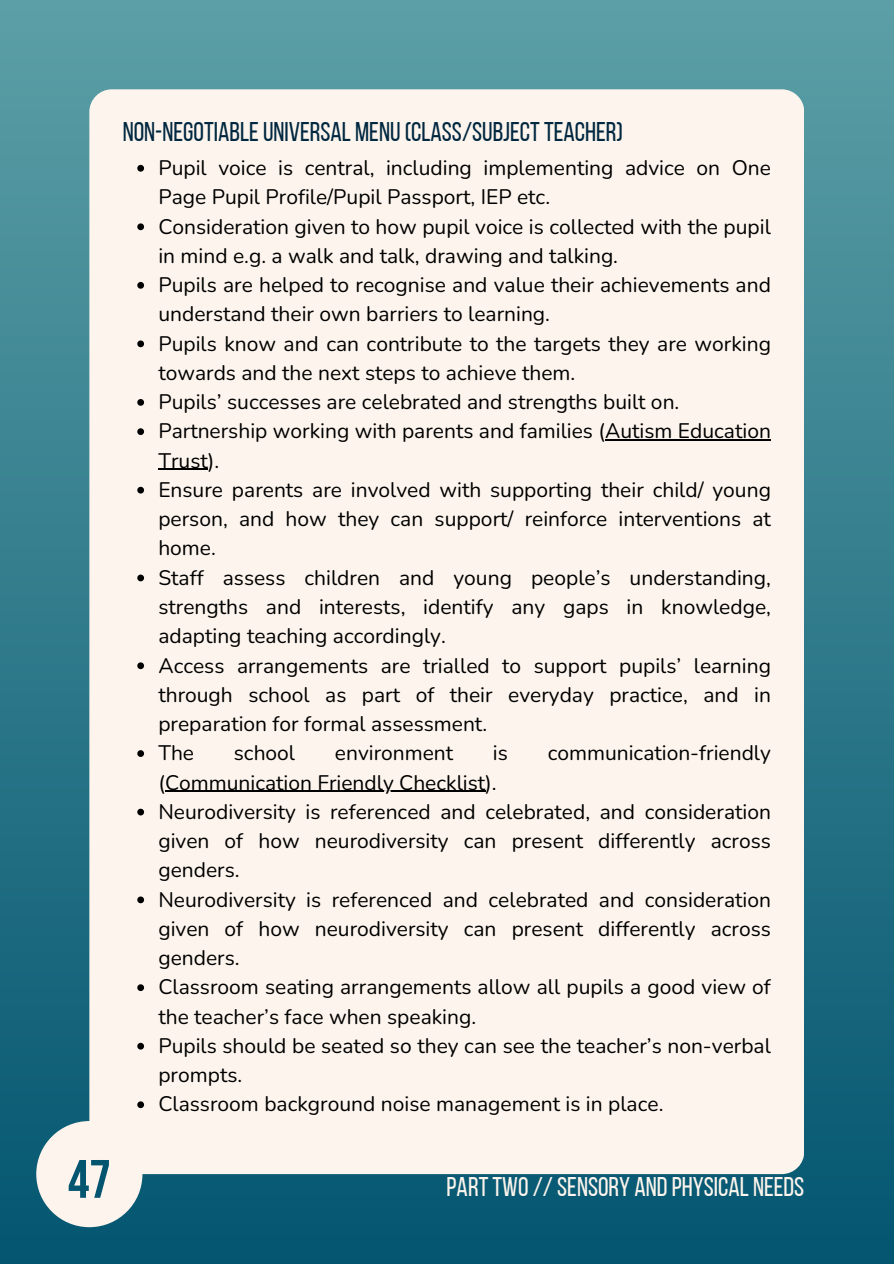
<style>
.page{position:relative;width:894px;height:1264px;background:#fff}
.page>*{position:absolute;margin:0;border:0;box-sizing:border-box;transform-origin:0 0}
.t1{font:700 54px "Bebas Neue";color:#035570}
.t2{font:27px "Bebas Neue";color:#002740}
.t3{font:27px "Bebas Neue";color:#fdf5ed}
.t4{font:21px/29.2px "Nunito";color:#000}
</style>
<div class="page">
<div style="left:0;top:0;width:893px;height:1263px;background:linear-gradient(to bottom,#5c9fa6,#045670)"></div>
<div style="left:89px;top:89px;width:715px;height:1085px;background:#fdf5ed;border-radius:22px"></div>
<div style="left:36px;top:1120px;width:106px;height:107px;background:#fdf5ed;border-radius:50%"></div>
<svg style="left:137px;top:165px;width:7px;height:7px"></svg>
<svg style="left:137px;top:223px;width:7px;height:7px"></svg>
<svg style="left:137px;top:282px;width:7px;height:7px"></svg>
<svg style="left:137px;top:340px;width:7px;height:7px"></svg>
<svg style="left:137px;top:399px;width:7px;height:7px"></svg>
<svg style="left:137px;top:428px;width:7px;height:7px"></svg>
<hr style="left:605px;top:439px;width:165px;height:1px;background:#000">
<hr style="left:158px;top:469px;width:50px;height:1px;background:#000">
<svg style="left:137px;top:487px;width:7px;height:6px"></svg>
<svg style="left:137px;top:574px;width:7px;height:7px"></svg>
<svg style="left:137px;top:662px;width:7px;height:7px"></svg>
<svg style="left:137px;top:750px;width:7px;height:7px"></svg>
<hr style="left:165px;top:790px;width:320px;height:1px;background:#000">
<svg style="left:137px;top:808px;width:7px;height:7px"></svg>
<svg style="left:137px;top:896px;width:7px;height:7px"></svg>
<svg style="left:137px;top:984px;width:7px;height:7px"></svg>
<svg style="left:137px;top:1042px;width:7px;height:7px"></svg>
<svg style="left:137px;top:1101px;width:7px;height:7px"></svg>
<p class="t2" style="left:123px;top:121px;width:501px">NON-NEGOTIABLEUNIVERSAL MENU(CLASS/SUBJECTTEACHER)</p>
<p class="t4" style="left:158px;top:153px;width:614px">Pupil voice is central, including implementing advice on One<br>Page Pupil Profile/Pupil Passport, IEP etc.</p>
<p class="t4" style="left:158px;top:212px;width:614px">Consideration given to how pupil voice is collected with the pupil in mind e.g. a walk and talk, drawing and talking.</p>
<p class="t4" style="left:158px;top:270px;width:614px">Pupils are helped to recognise and value their achievements and understand their own barriers to learning.</p>
<p class="t4" style="left:158px;top:329px;width:614px">Pupils know and can contribute to the targets they are working towards and the next steps to achieve them.</p>
<p class="t4" style="left:158px;top:387px;width:522px">Pupils’ successes are celebrated and strengths built on.</p>
<p class="t4" style="left:158px;top:417px;width:614px">Partnership working with parents and families (Autism Education<br>Trust).</p>
<p class="t4" style="left:158px;top:475px;width:614px;text-align:justify">Ensure parents are involved with supporting their child/ young person, and how they can support/ reinforce interventions at home.</p>
<p class="t4" style="left:158px;top:563px;width:614px;text-align:justify">Staff assess children and young people’s understanding, strengths and interests, identify any gaps in knowledge, adapting teaching accordingly.</p>
<p class="t4" style="left:158px;top:651px;width:614px;text-align:justify">Access arrangements are trialled to support pupils’ learning through school as part of their everyday practice, and in preparation for formal assessment.</p>
<p class="t4" style="left:158px;top:738px;width:37px">The</p>
<p class="t4" style="left:234px;top:738px;width:63px">school</p>
<p class="t4" style="left:335px;top:738px;width:120px">environment</p>
<p class="t4" style="left:493px;top:738px;width:16px">is</p>
<p class="t4" style="left:547px;top:738px;width:225px">communication-friendly</p>
<p class="t4" style="left:158px;top:768px;width:340px">(Communication Friendly Checklist).</p>
<p class="t4" style="left:158px;top:797px;width:614px">Neurodiversity is referenced and celebrated, and consideration given of how neurodiversity can present differently across</p>
<p class="t4" style="left:158px;top:855px;width:614px">genders.<br>Neurodiversity is referenced and celebrated and consideration given of how neurodiversity can present differently across</p>
<p class="t4" style="left:158px;top:943px;width:614px">genders.<br>Classroom seating arrangements allow all pupils a good view of the teacher’s face when speaking.</p>
<p class="t4" style="left:158px;top:1031px;width:614px">Pupils should be seated so they can see the teacher’s non-verbal prompts.</p>
<p class="t4" style="left:158px;top:1089px;width:506px">Classroom background noise management is in place.</p>
<h1 class="t1" style="left:68px;top:1157px;width:44px">47</h1>
<h1 class="t3" style="left:446px;top:1175px;width:359px">PARTTWO//SENSORY ANDPHYSICAL NEEDS</h1>
</div>
